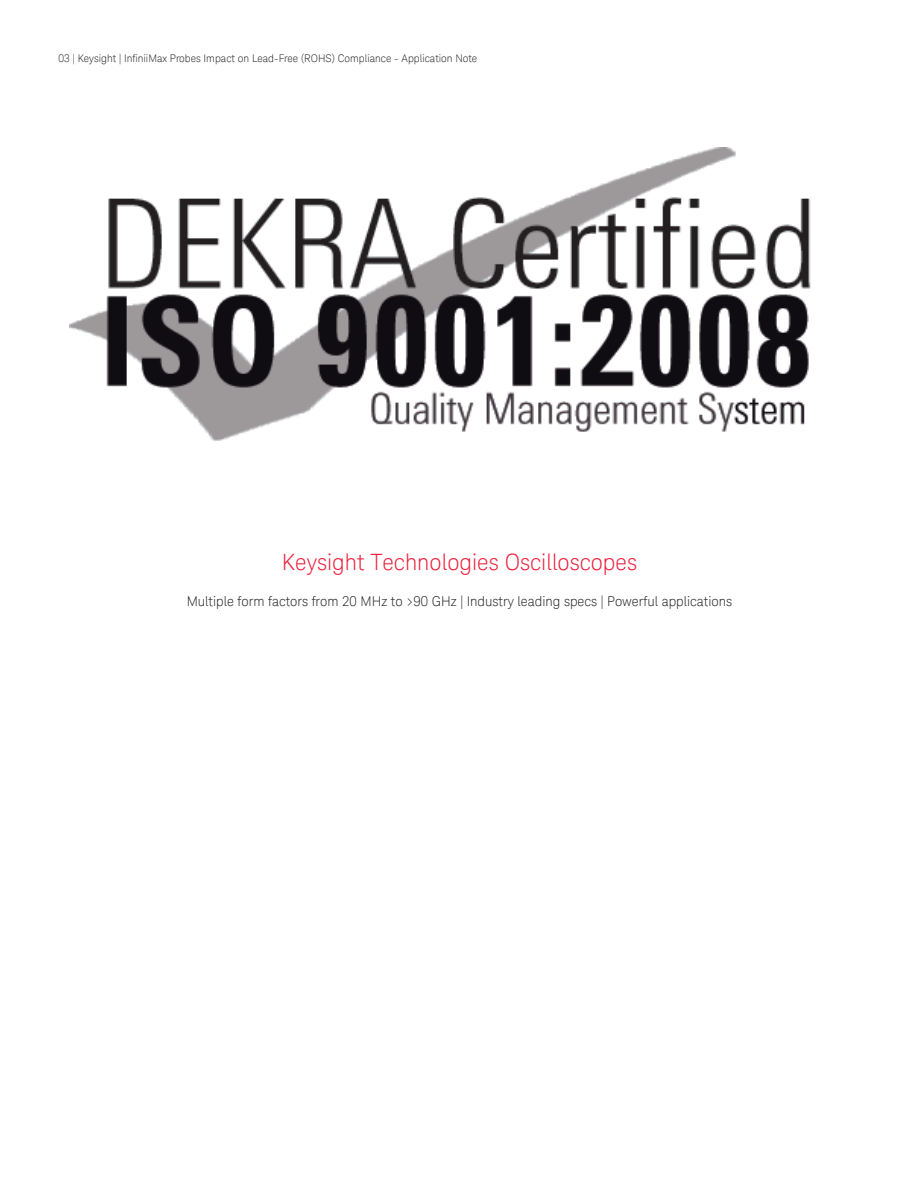
<style>
.page{position:relative;width:918px;height:1188px;background:#fff}
.page>*{position:absolute;margin:0;border:0;box-sizing:border-box;transform-origin:0 0}
.K_Contact_List_Title{font:300 22.5px "Keysight Sans";color:#ed1a36}
.K_Contact_List_Title-2{font:300 13.5px "Keysight Sans";color:#231f20}
.t1{font:300 10.5px "Keysight Sans";color:#231f20}
</style>
<div class="page">
<img style="left:69px;top:147px;width:742px;height:294px">
<p class="t1" style="left:59px;top:52px;width:420px">03 | Keysight | InfiniiMax Probes Impact on Lead-Free (ROHS) Compliance - Application Note</p>
<p class="K_Contact_List_Title" style="left:282px;top:549px;width:357px">Keysight Technologies Oscilloscopes</p>
<p class="K_Contact_List_Title-2" style="left:187px;top:593px;width:547px">Multiple form factors from 20 MHz to &gt;90 GHz | Industry leading specs | Powerful applications</p>
</div>
